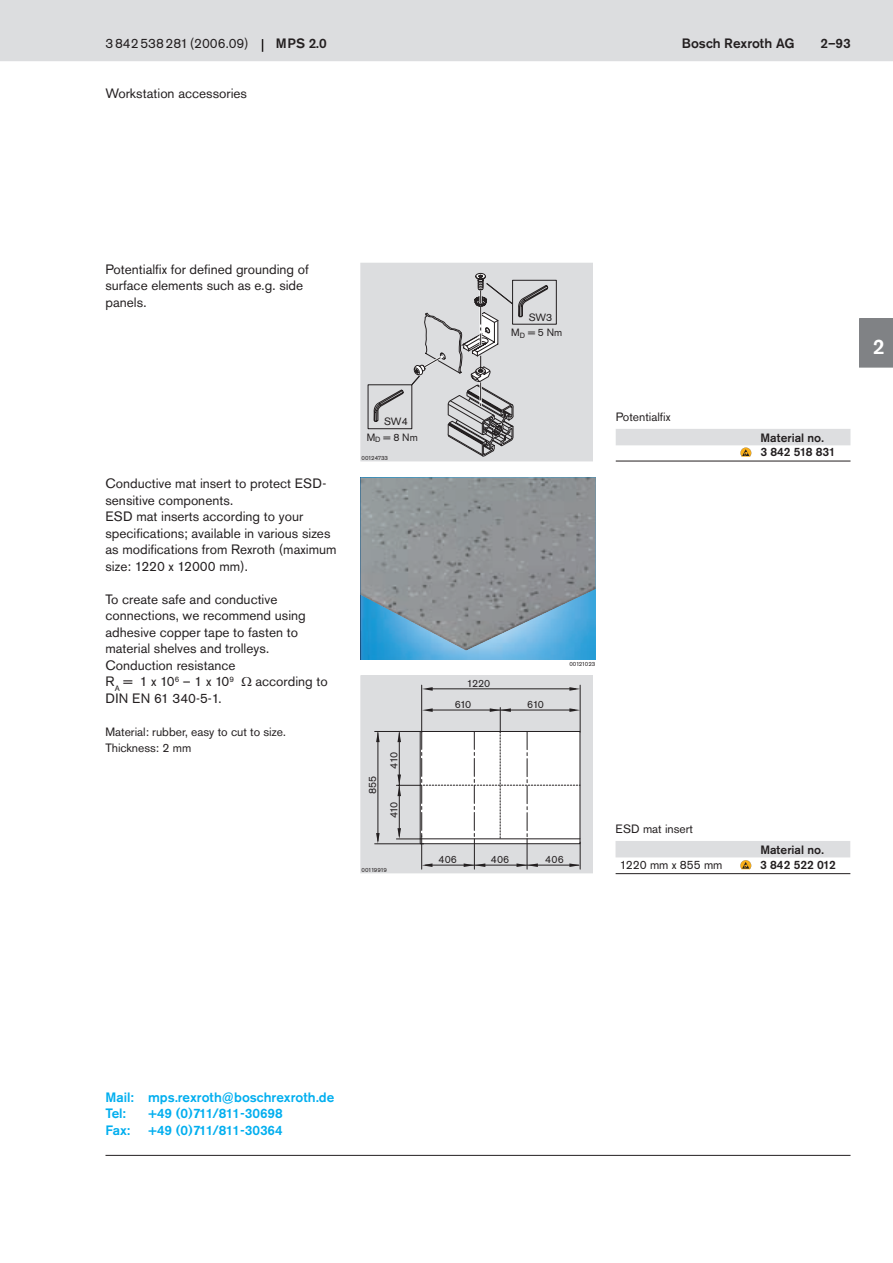
<style>
.page{position:relative;width:893px;height:1263px;background:#fff}
.page>*{position:absolute;margin:0;border:0;box-sizing:border-box;transform-origin:0 0}
.t1{font:500 21px "Akzidenz Grotesk BQ";color:#fff}
.t2{font:13.5px/16.5px "Akzidenz Grotesk BQ";color:#231f20}
.t3{font:500 13.5px/16.5px "Akzidenz Grotesk BQ";color:#00aeef}
.t4{font:500 13.5px "Akzidenz Grotesk BQ";color:#231f20}
.t5{font:12px/16.5px "Akzidenz Grotesk BQ";color:#231f20}
.t6{font:500 12px "Akzidenz Grotesk BQ";color:#231f20}
.t7{font:500 12px "Akzidenz Grotesk BQ";letter-spacing:-.025em;color:#231f20}
.t8{font:10.5px/15.5px "Akzidenz Grotesk BQ";color:#231f20}
.t9{font:6px "Akzidenz Grotesk BQ";letter-spacing:-.07em;color:#231f20}
.t10{font:6px "Akzidenz Grotesk BQ";letter-spacing:-.04em;color:#231f20}
</style>
<div class="page">
<div style="left:859px;top:318px;width:34px;height:50px;background:#808285"></div>
<hr style="left:105px;top:1155px;width:745px;height:1px;background:#231f20">
<div style="left:0;top:0;width:893px;height:61px;background:#dcdddf"></div>
<svg style="left:262px;top:39px;width:1px;height:13px"></svg>
<div style="left:616px;top:842px;width:233px;height:15px;background:#dddee0"></div>
<div style="left:615px;top:841px;width:235px;height:16px;border:2px solid #dddee0"></div>
<div style="left:616px;top:430px;width:234px;height:15px;background:#dddee0"></div>
<div style="left:616px;top:429px;width:234px;height:16px;border:2px solid #dddee0"></div>
<img style="left:361px;top:651px;width:234px;height:8px">
<div style="left:361px;top:676px;width:232px;height:197px;background:#dcdddf"></div>
<div style="left:361px;top:675px;width:232px;height:198px;border:1px solid #dcdddf"></div>
<hr style="left:378px;top:733px;width:1px;height:108px;background:#231f20">
<hr style="left:375px;top:731px;width:46px;height:1px;background:#231f20">
<hr style="left:375px;top:843px;width:49px;height:1px;background:#231f20">
<svg style="left:376px;top:732px;width:4px;height:10px"></svg>
<svg style="left:376px;top:833px;width:4px;height:11px"></svg>
<hr style="left:421px;top:685px;width:1px;height:47px;background:#231f20">
<hr style="left:580px;top:685px;width:1px;height:47px;background:#231f20">
<hr style="left:429px;top:688px;width:146px;height:1px;background:#231f20">
<svg style="left:569px;top:687px;width:11px;height:4px"></svg>
<svg style="left:422px;top:687px;width:11px;height:4px"></svg>
<svg style="left:396px;top:707px;width:185px;height:162px"></svg>
<hr style="left:616px;top:873px;width:234px;height:1px;background:#231f20">
<div style="left:740px;top:860px;width:11px;height:11px;background:#fde7bb;border-radius:50%"></div>
<svg style="left:740px;top:860px;width:11px;height:9px"></svg>
<img style="left:361px;top:477px;width:234px;height:174px">
<div style="left:361px;top:263px;width:232px;height:198px;background:#dcdddf"></div>
<svg style="left:368px;top:272px;width:189px;height:185px"></svg>
<hr style="left:616px;top:461px;width:234px;height:1px;background:#231f20">
<svg style="left:740px;top:447px;width:11px;height:10px"></svg>
<p class="t2" style="left:105px;top:36px;width:145px">3842538281(2006.09)</p>
<p class="t2" style="left:105px;top:85px;width:143px">Workstation accessories</p>
<p class="t4" style="left:276px;top:35px;width:52px">MPS 2.0</p>
<p class="t4" style="left:682px;top:35px;width:114px">Bosch Rexroth AG</p>
<p class="t4" style="left:820px;top:35px;width:32px">2–93</p>
<p class="t2" style="left:105px;top:261px;width:205px">Potentialfix for defined grounding of surface elements such as e.g. side panels.</p>
<p class="t8" style="left:511px;top:309px;width:53px;text-indent:17px">SW3<br>M<sub>D</sub> = 5 Nm</p>
<p class="t2" style="left:105px;top:475px;width:233px">Conductive mat insert to protect ESD&shy;sensitive components.<br>ESD mat inserts according to your specifications; available in various sizes as modifications from Rexroth (maximum size: 1220 x 12000 mm).</p>
<p class="t2" style="left:105px;top:591px;width:202px">To create safe and conductive connections, we recommend using adhesive copper tape to fasten to material shelves and trolleys.<br>Conduction resistance<br>R<sub>A</sub> = 1 x 10<sup>6</sup> – 1 x 10<sup>9</sup></p>
<p class="t2" style="left:255px;top:673px;width:74px">according to</p>
<p class="t2" style="left:105px;top:690px;width:118px">DIN EN 61 340-5-1.</p>
<p class="t5" style="left:105px;top:723px;width:182px">Material: rubber, easy to cut to size.<br>Thickness: 2 mm</p>
<p class="t8" style="left:367px;top:414px;width:53px;text-indent:17px">SW4<br>M<sub>D</sub> = 8 Nm</p>
<p class="t10" style="left:362px;top:454px;width:28px">00124733</p>
<p class="t5" style="left:616px;top:409px;width:56px">Potentialfix</p>
<p class="t6" style="left:760px;top:431px;width:65px">Material no.</p>
<p class="t7" style="left:760px;top:445px;width:77px">3 842 518 831</p>
<p class="t8" style="left:365px;top:794px;width:20px;rotate:-90deg">855</p>
<p class="t8" style="left:386px;top:769px;width:18px;rotate:-90deg">410</p>
<p class="t8" style="left:386px;top:818px;width:18px;rotate:-90deg">410</p>
<p class="t9" style="left:362px;top:866px;width:27px">00119919</p>
<p class="t8" style="left:455px;top:673px;width:37px;line-height:21.1px;text-indent:12px">1220<br>610</p>
<p class="t8" style="left:527px;top:697px;width:18px">610</p>
<p class="t9" style="left:569px;top:660px;width:27px">00121023</p>
<p class="t8" style="left:439px;top:851px;width:20px">406</p>
<p class="t8" style="left:491px;top:851px;width:20px">406</p>
<p class="t8" style="left:545px;top:851px;width:20px">406</p>
<p class="t5" style="left:615px;top:821px;width:79px">ESD mat insert</p>
<p class="t6" style="left:760px;top:842px;width:65px">Material no.</p>
<p class="t5" style="left:620px;top:856px;width:104px">1220 mm x 855 mm</p>
<p class="t6" style="left:760px;top:857px;width:77px">3 842 522 012</p>
<h1 class="t1" style="left:873px;top:334px;width:13px">2</h1>
<p class="t3" style="left:105px;top:1088px;width:230px">Mail: mps.rexroth@boschrexroth.de<br>Tel:</p>
<p class="t3" style="left:148px;top:1105px;width:136px">+49 (0)711/811-30698</p>
<p class="t3" style="left:105px;top:1121px;width:26px">Fax:</p>
<p class="t3" style="left:148px;top:1121px;width:136px">+49 (0)711/811-30364</p>
</div>
